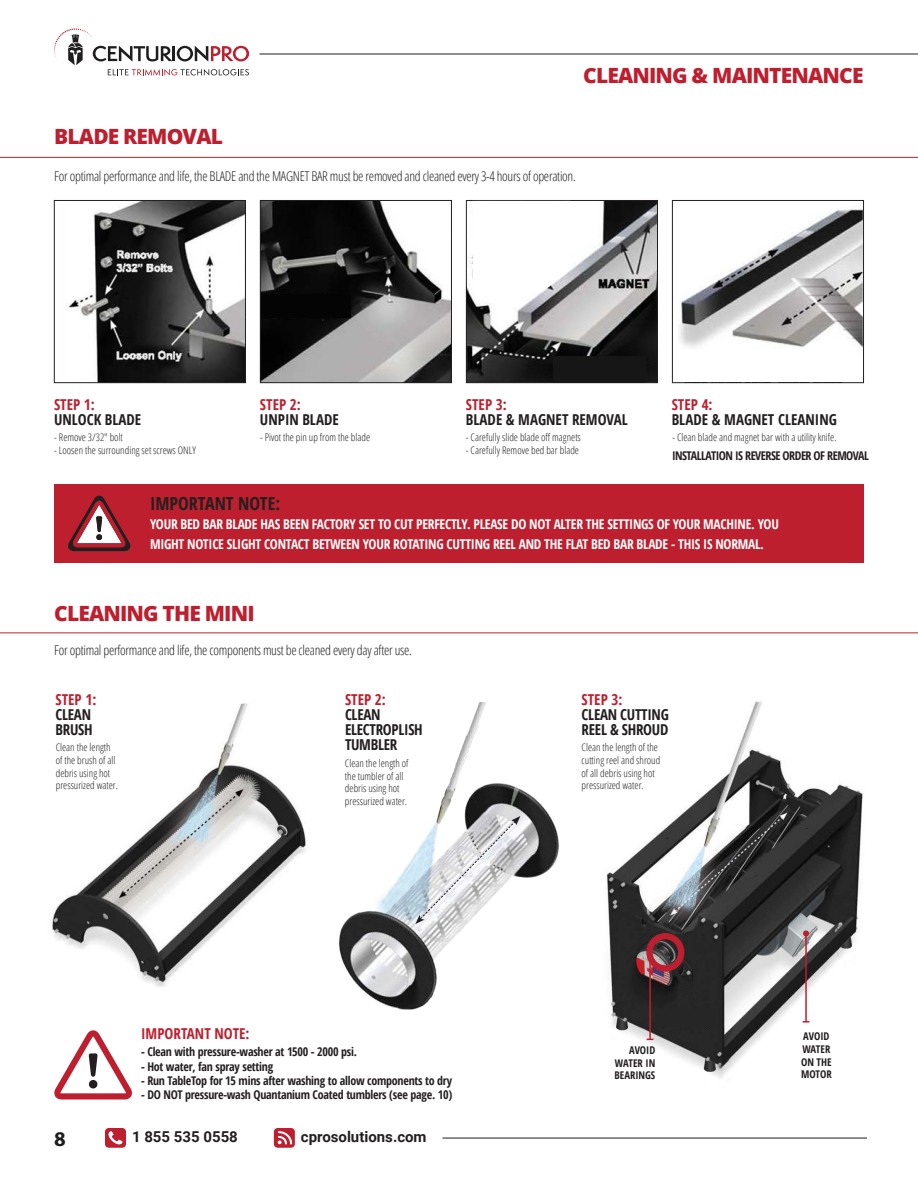
<style>
.page{position:relative;width:918px;height:1188px;background:#fff}
.page>*{position:absolute;margin:0;border:0;box-sizing:border-box;transform-origin:0 0}
.t1{font:800 21px "Open Sans";letter-spacing:-.04em;color:#be1f2e}
.t2{font:700 21px "Myriad Pro";color:#201d1e}
.t3{font:700 condensed 18px "Open Sans";color:#231f20}
.t4{font:700 condensed 15px/15px "Open Sans";color:#231f20}
.t5{font:700 condensed 15px/15px "Open Sans";letter-spacing:-.02em;color:#231f20}
.t6{font:700 15px "Roboto";color:#231f20}
.t7{font:700 condensed 15px "Open Sans";color:#be1f2e}
.t8{font:700 condensed 15px/15px "Open Sans";letter-spacing:-.02em;color:#be1f2e}
.t9{font:700 condensed 13.5px/19.2px "Open Sans";letter-spacing:-.02em;color:#fff}
.Body{font:300 condensed 13.5px "Open Sans";letter-spacing:-.02em;color:#231f20}
.t10{font:700 condensed 12px "Open Sans";letter-spacing:-.02em;color:#231f20}
.t11{font:700 condensed 12px "Open Sans";letter-spacing:-.04em;color:#231f20}
.t12{font:700 condensed 10.65px/12.8px "Open Sans";color:#231f20}
.t13{font:300 condensed 10.5px/12.6px "Open Sans";color:#231f20}
.s1{color:#be1f2e}
.s2{color:#231f20}
</style>
<div class="page">
<img style="left:52px;top:703px;width:255px;height:284px">
<img style="left:606px;top:701px;width:257px;height:377px">
<div style="left:655px;top:1009px;width:61px;height:19px;background:#262626"></div>
<svg style="left:672px;top:966px;width:25px;height:40px"></svg>
<img style="left:339px;top:702px;width:220px;height:308px">
<svg style="left:54px;top:28px;width:195px;height:48px"></svg>
<hr style="left:260px;top:54px;width:658px;height:1px;background:#201d1e">
<hr style="left:442px;top:1138px;width:425px;height:1px;background:#201d1e">
<svg style="left:105px;top:1128px;width:21px;height:20px"></svg>
<svg style="left:274px;top:1128px;width:21px;height:20px"></svg>
<img style="left:67px;top:202px;width:177px;height:179px">
<div style="left:54px;top:200px;width:192px;height:183px;border:1px solid #231f20"></div>
<img style="left:262px;top:202px;width:188px;height:179px">
<div style="left:260px;top:200px;width:192px;height:183px;border:1px solid #231f20"></div>
<img style="left:468px;top:202px;width:188px;height:179px">
<div style="left:466px;top:200px;width:192px;height:183px;border:1px solid #231f20"></div>
<img style="left:680px;top:209px;width:182px;height:139px">
<div style="left:672px;top:200px;width:192px;height:183px;border:1px solid #231f20"></div>
<svg style="left:472px;top:201px;width:98px;height:92px"></svg>
<div style="left:678px;top:359px;width:168px;height:23px;background:#fff"></div>
<div style="left:554px;top:356px;width:92px;height:26px;background:#161616"></div>
<div style="left:261px;top:294px;width:90px;height:24px;background:#040404"></div>
<hr style="left:0;top:157px;width:918px;height:1px;background:#be1f2e">
<hr style="left:0;top:633px;width:918px;height:1px;background:#be1f2e">
<hr style="left:805px;top:933px;width:2px;height:89px;background:#be1f2e">
<svg style="left:803px;top:930px;width:6px;height:6px"></svg>
<div style="left:646px;top:933px;width:38px;height:39px;border:6px solid #be1f2e;border-radius:50%"></div>
<hr style="left:649px;top:949px;width:2px;height:90px;background:#be1f2e">
<div style="left:54px;top:485px;width:810px;height:78px;background:#be1f2e"></div>
<svg style="left:68px;top:496px;width:63px;height:55px"></svg>
<svg style="left:415px;top:816px;width:105px;height:108px"></svg>
<svg style="left:54px;top:1030px;width:78px;height:70px"></svg>
<div style="left:89px;top:1080px;width:8px;height:8px;background:#231f20;border-radius:4px"></div>
<p class="t1" style="left:583px;top:59px;width:282px">CLEANING &amp; MAINTENANCE</p>
<p class="t1" style="left:54px;top:121px;width:170px">BLADE REMOVAL</p>
<p class="Body" style="left:54px;top:167px;width:523px">For optimal performance and life, the BLADE and the MAGNET BAR must be removed and cleaned every 3-4 hours of operation.</p>
<p class="t4" style="left:54px;top:397px;width:89px"><span class="s1">STEP 1:<br></span>UNLOCK BLADE</p>
<p class="t13" style="left:54px;top:431px;width:70px">- Remove 3/32" bolt</p>
<p class="t13" style="left:54px;top:443px;width:143px">- Loosen the surrounding set screws ONLY</p>
<p class="t4" style="left:260px;top:397px;width:80px"><span class="s1">STEP 2:<br></span>UNPIN BLADE</p>
<p class="t4" style="left:466px;top:397px;width:163px"><span class="s1">STEP 3:<br></span>BLADE &amp; MAGNET REMOVAL</p>
<p class="t13" style="left:260px;top:431px;width:112px">- Pivot the pin up from the blade</p>
<p class="t13" style="left:466px;top:431px;width:116px">- Carefully slide blade off magnets</p>
<p class="t13" style="left:466px;top:443px;width:115px">- Carefully Remove bed bar blade</p>
<p class="t4" style="left:672px;top:397px;width:167px"><span class="s1">STEP 4:<br></span>BLADE &amp; MAGNET CLEANING</p>
<p class="t13" style="left:672px;top:431px;width:166px">- Clean blade and magnet bar with a utility knife.</p>
<p class="t11" style="left:672px;top:447px;width:198px">INSTALLATION IS REVERSE ORDER OF REMOVAL</p>
<p class="t3" style="left:150px;top:491px;width:132px">IMPORTANT NOTE:</p>
<p class="t9" style="left:150px;top:515px;width:630px">YOUR BED BAR BLADE HAS BEEN FACTORY SET TO CUT PERFECTLY. PLEASE DO NOT ALTER THE SETTINGS OF YOUR MACHINE. YOU<br>MIGHT NOTICE SLIGHT CONTACT BETWEEN YOUR ROTATING CUTTING REEL AND THE FLAT BED BAR BLADE - THIS IS NORMAL.</p>
<p class="t1" style="left:54px;top:597px;width:202px">CLEANING THE MINI</p>
<p class="Body" style="left:54px;top:641px;width:359px">For optimal performance and life, the components must be cleaned every day after use.</p>
<p class="t8" style="left:56px;top:692px;width:42px">STEP 1:<br><span class="s2">CLEAN</span></p>
<p class="t4" style="left:56px;top:722px;width:39px">BRUSH</p>
<p class="t13" style="left:56px;top:741px;width:64px">Clean the length of the brush of all debris using hot pressurized water.</p>
<p class="t5" style="left:345px;top:692px;width:79px"><span class="s1">STEP 2:<br></span>CLEAN<br>ELECTROPLISH<br>TUMBLER</p>
<p class="t13" style="left:345px;top:757px;width:65px">Clean the length of the tumbler of all debris using hot pressurized water.</p>
<p class="t7" style="left:141px;top:1023px;width:110px">IMPORTANT NOTE:</p>
<p class="t10" style="left:141px;top:1043px;width:218px">- Clean with pressure-washer at 1500 - 2000 psi.</p>
<p class="t10" style="left:141px;top:1058px;width:134px">- Hot water, fan spray setting</p>
<p class="t10" style="left:141px;top:1072px;width:313px">- Run TableTop for 15 mins after washing to allow components to dry</p>
<p class="t10" style="left:141px;top:1087px;width:313px">- DO NOT pressure-wash Quantanium Coated tumblers (see page. 10)</p>
<h1 class="t2" style="left:54px;top:1125px;width:13px">8</h1>
<h3 class="t6" style="left:132px;top:1127px;width:107px">1 855 535 0558</h3>
<h3 class="t6" style="left:301px;top:1127px;width:127px">cprosolutions.com</h3>
<p class="t5" style="left:582px;top:692px;width:89px"><span class="s1">STEP 3:<br></span>CLEAN CUTTING<br>REEL &amp; SHROUD</p>
<p class="t13" style="left:582px;top:741px;width:80px">Clean the length of the cutting reel and shroud of all debris using hot pressurized water.</p>
<p class="t12" style="left:615px;top:1043px;width:42px;text-align:justify;text-indent:15px">AVOID WATER IN BEARINGS</p>
<p class="t12" style="left:802px;top:1030px;width:29px">AVOID<br>WATER</p>
<p class="t12" style="left:801px;top:1055px;width:32px">ON THE<br>MOTOR</p>
</div>
